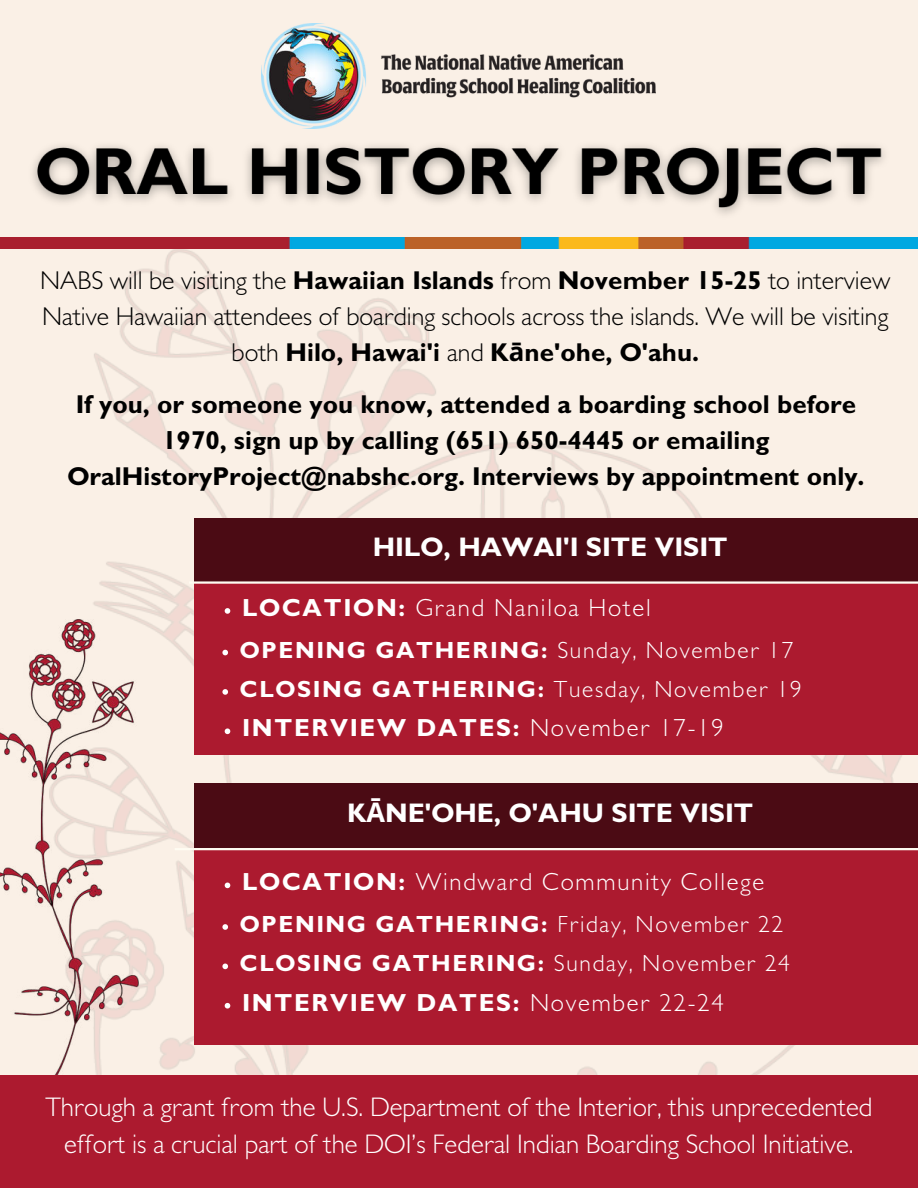
<style>
.page{position:relative;width:918px;height:1188px;background:#faf0e6}
.page>*{position:absolute;margin:0;border:0;box-sizing:border-box;transform-origin:0 0}
.t1{font:300 27px/37.2px "Gill Sans MT Std";color:#fff;text-align:center}
.t2{font:700 27px "Gill Sans MT Std";color:#fff}
.t3{font:300 25.95px/36px "Gill Sans MT Std";color:#000;text-align:center}
.t4{font:700 25.95px/36px "Gill Sans MT Std";color:#000;text-align:center}
.t5{font:300 24.9px "Gill Sans MT Std";letter-spacing:.07em;color:#fff}
.t6{font:700 24.9px "Gill Sans MT Std";letter-spacing:.07em;color:#fff}
.t7{font:300 23.55px/39.3px "Gill Sans MT Std";letter-spacing:.07em;color:#fff}
.t8{font:700 23.55px/39.3px "Gill Sans MT Std";letter-spacing:.07em;color:#fff}
.s1{font-weight:700}
.s2{font-family:"Noto Sans";font-weight:700}
.s3{font-weight:300}
.s4{font-family:"Noto Sans"}
</style>
<div class="page">
<img style="left:93px;top:249px;width:823px;height:826px">
<img style="left:0;top:619px;width:138px;height:456px">
<div style="left:0;top:1075px;width:918px;height:113px;background:#ac1a2f"></div>
<img style="left:262px;top:24px;width:394px;height:104px">
<img style="left:0;top:237px;width:918px;height:11px">
<div style="left:194px;top:518px;width:724px;height:236px;background:#ac1a2f"></div>
<div style="left:194px;top:518px;width:724px;height:65px;background:#4b0b14"></div>
<img style="left:33px;top:145px;width:852px;height:69px">
<svg style="left:225px;top:608px;width:5px;height:6px"></svg>
<svg style="left:222px;top:650px;width:6px;height:5px"></svg>
<svg style="left:222px;top:689px;width:6px;height:6px"></svg>
<svg style="left:225px;top:728px;width:5px;height:6px"></svg>
<div style="left:194px;top:783px;width:724px;height:262px;background:#ac1a2f"></div>
<div style="left:194px;top:783px;width:724px;height:65px;background:#4b0b14"></div>
<svg style="left:225px;top:883px;width:5px;height:5px"></svg>
<svg style="left:222px;top:924px;width:6px;height:6px"></svg>
<svg style="left:222px;top:964px;width:6px;height:5px"></svg>
<svg style="left:225px;top:1003px;width:5px;height:6px"></svg>
<hr style="left:189px;top:581px;width:729px;height:3px;background:#fffcf2">
<hr style="left:175px;top:848px;width:743px;height:2px;background:#fffcf2">
<p class="t3" style="left:40px;top:262px;width:852px">NABS will be visiting the <span class="s1">Hawaiian Islands</span> from <span class="s1">November 15-25</span> to interview<br>Native Hawaiian attendees of boarding schools across the islands. We will be visiting both <span class="s1">Hilo, Hawai'i</span> and <span class="s1">K</span><span class="s2">ā</span><span class="s1">ne'ohe, O'ahu.</span></p>
<p class="t4" style="left:68px;top:386px;width:799px">If you, or someone you know, attended a boarding school before<br>1970, sign up by calling (651) 650-4445 or emailing<br>OralHistoryProject@nabshc.org. Interviews by appointment only.</p>
<p class="t2" style="left:373px;top:530px;width:356px">HILO, HAWAI'I SITE VISIT</p>
<p class="t5" style="left:242px;top:593px;width:410px"><span class="s1">LOCATION:</span> Grand Naniloa Hotel</p>
<p class="t7" style="left:240px;top:630px;width:564px"><span class="s1">OPENING GATHERING:</span> Sunday, November 17<br><span class="s1">CLOSING GATHERING:</span> Tuesday, November 19</p>
<p class="t6" style="left:242px;top:713px;width:483px">INTERVIEW DATES: <span class="s3">November 17-19</span></p>
<p class="t2" style="left:347px;top:796px;width:408px">K<span class="s4">Ā</span>NE'OHE, O'AHU SITE VISIT</p>
<p class="t5" style="left:242px;top:867px;width:524px"><span class="s1">LOCATION:</span> Windward Community College</p>
<p class="t8" style="left:240px;top:904px;width:552px">OPENING GATHERING: <span class="s3">Friday, November 22<br></span>CLOSING GATHERING: <span class="s3">Sunday, November 24</span></p>
<p class="t6" style="left:242px;top:987px;width:483px">INTERVIEW DATES: <span class="s3">November 22-24</span></p>
<p class="t1" style="left:45px;top:1088px;width:829px">Through a grant from the U.S. Department of the Interior, this unprecedented effort is a crucial part of the DOI’s Federal Indian Boarding School Initiative.</p>
</div>
